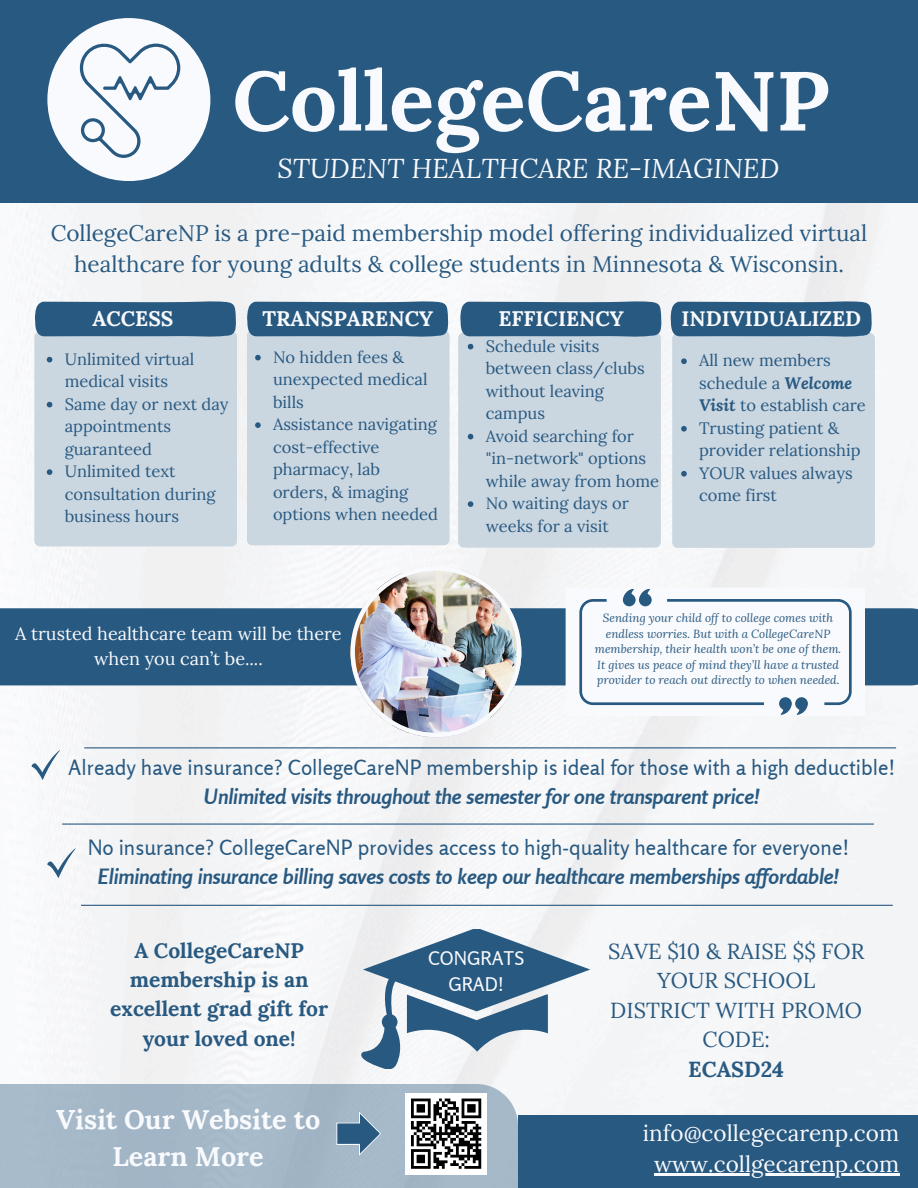
<style>
.page{position:relative;width:918px;height:1188px;background:#fff}
.page>*{position:absolute;margin:0;border:0;box-sizing:border-box;transform-origin:0 0}
.t1{font:700 83.55px "Lora";color:#f9fafd}
.t2{font:italic 27px "Lora";color:#f9fafd}
.t3{font:700 27px/37.2px "Lora";color:#f9fafd;text-align:center}
.t4{font:22.5px/31.5px "Lora";color:#285981;text-align:center}
.t5{font:22.5px "Lora";color:#f9fafd}
.t6{font:21.75px/29.5px "Lora";color:#285981;text-align:center}
.t7{font:21px/29.2px "Rosario";color:#285981;text-align:center}
.t8{font:italic 700 21px "Rosario";color:#285981}
.t9{font:700 21px/29.2px "Lora";color:#285981;text-align:center}
.t10{font:700 21px "Lora";color:#f9fafd}
.t11{font:18.9px/26.1px "Rosario";color:#f9fafd;text-align:center}
.t12{font:18px/24.8px "Lora";color:#f9fafd;text-align:center}
.t13{font:16.5px/22.5px "Lora";color:#285981}
.t14{font:italic 11.7px/15.6px "Lora";color:#285981;text-align:center}
.s1{font-weight:700;font-style:italic}
.s2{font-weight:700}
</style>
<div class="page">
<div style="left:0;top:202px;width:918px;height:914px;background:#f4f4f6"></div>
<div style="left:0;top:0;width:918px;height:202px;background:#285981"></div>
<div style="left:518px;top:1116px;width:400px;height:72px;background:#285981"></div>
<div style="left:0;top:1084px;width:518px;height:104px;background:#a5b9c9"></div>
<div style="left:0;top:608px;width:918px;height:77px;background:#285981"></div>
<svg style="left:336px;top:1112px;width:45px;height:44px"></svg>
<div style="left:405px;top:1093px;width:82px;height:81px;background:#fff"></div>
<svg style="left:411px;top:1099px;width:70px;height:70px"></svg>
<hr style="left:464px;top:1166px;width:17px;height:3px;background:#000">
<svg style="left:360px;top:929px;width:230px;height:140px"></svg>
<div style="left:47px;top:18px;width:163px;height:163px;background:#f9fafd;border-radius:50%"></div>
<svg style="left:79px;top:43px;width:101px;height:115px"></svg>
<div style="left:34px;top:331px;width:203px;height:215px;background:#cad6e0"></div>
<svg style="left:47px;top:357px;width:5px;height:5px"></svg>
<svg style="left:47px;top:402px;width:5px;height:5px"></svg>
<svg style="left:47px;top:469px;width:5px;height:6px"></svg>
<svg style="left:35px;top:301px;width:201px;height:37px;background:#376489"></svg>
<div style="left:458px;top:333px;width:203px;height:215px;background:#cad6e0"></div>
<svg style="left:468px;top:344px;width:5px;height:5px"></svg>
<svg style="left:468px;top:434px;width:5px;height:5px"></svg>
<svg style="left:468px;top:501px;width:5px;height:6px"></svg>
<svg style="left:460px;top:301px;width:202px;height:37px;background:#38658a"></svg>
<div style="left:247px;top:330px;width:203px;height:215px;background:#cad6e0"></div>
<svg style="left:255px;top:355px;width:6px;height:5px"></svg>
<svg style="left:255px;top:422px;width:6px;height:6px"></svg>
<svg style="left:247px;top:301px;width:202px;height:37px;background:#38658a"></svg>
<div style="left:672px;top:333px;width:203px;height:215px;background:#cad6e0"></div>
<svg style="left:671px;top:301px;width:201px;height:37px;background:#376489"></svg>
<svg style="left:681px;top:358px;width:6px;height:6px"></svg>
<svg style="left:681px;top:426px;width:6px;height:6px"></svg>
<svg style="left:681px;top:471px;width:6px;height:6px"></svg>
<svg style="left:31px;top:748px;width:31px;height:32px"></svg>
<svg style="left:46px;top:846px;width:32px;height:32px"></svg>
<img style="left:350px;top:566px;width:171px;height:171px">
<hr style="left:62px;top:824px;width:812px;height:1px;background:#285981">
<hr style="left:84px;top:747px;width:812px;height:1px;background:#285981">
<hr style="left:81px;top:905px;width:812px;height:1px;background:#285981">
<svg style="left:566px;top:588px;width:299px;height:128px"></svg>
<hr style="left:654px;top:1173px;width:245px;height:3px;background:#f9fafd">
<h1 class="t1" style="left:232px;top:46px;width:599px">CollegeCareNP</h1>
<p class="t2" style="left:277px;top:150px;width:504px">STUDENT HEALTHCARE RE-IMAGINED</p>
<p class="t4" style="left:51px;top:217px;width:818px">CollegeCareNP is a pre-paid membership model offering individualized virtual healthcare for young adults &amp; college students in Minnesota &amp; Wisconsin.</p>
<h5 class="t10" style="left:92px;top:305px;width:83px">ACCESS</h5>
<h3 class="t13" style="left:65px;top:347px;width:131px">Unlimited virtual medical visits</h3>
<p class="t13" style="left:65px;top:392px;width:165px">Same day or next day appointments guaranteed</p>
<p class="t13" style="left:65px;top:460px;width:152px">Unlimited text consultation during business hours</p>
<p class="t10" style="left:498px;top:305px;width:127px">EFFICIENCY</p>
<p class="t10" style="left:262px;top:305px;width:172px">TRANSPARENCY</p>
<p class="t10" style="left:681px;top:305px;width:181px">INDIVIDUALIZED</p>
<h5 class="t13" style="left:699px;top:349px;width:168px">All new members schedule a <span class="s1">Welcome<br>Visit</span> to establish care</h5>
<p class="t13" style="left:699px;top:417px;width:163px">Trusting patient &amp; provider relationship</p>
<p class="t13" style="left:699px;top:462px;width:155px">YOUR values always come first</p>
<p class="t13" style="left:486px;top:334px;width:161px">Schedule visits between class/clubs without leaving campus</p>
<p class="t13" style="left:486px;top:424px;width:175px">Avoid searching for "in-network" options while away from home</p>
<p class="t13" style="left:486px;top:492px;width:145px">No waiting days or weeks for a visit</p>
<h5 class="t13" style="left:273px;top:345px;width:156px">No hidden fees &amp; unexpected medical bills</h5>
<p class="t13" style="left:273px;top:413px;width:167px">Assistance navigating cost-effective pharmacy, lab orders, &amp; imaging options when needed</p>
<p class="t12" style="left:15px;top:621px;width:328px">A trusted healthcare team will be there when you can’t be....</p>
<p class="t14" style="left:595px;top:610px;width:248px">Sending your child off to college comes with endless worries. But with a CollegeCareNP membership, their health won’t be one of them.<br>It gives us peace of mind they’ll have a trusted provider to reach out directly to when needed.</p>
<h5 class="t7" style="left:68px;top:753px;width:829px">Already have insurance? CollegeCareNP membership is ideal for those with a high deductible!<br><span class="s1">Unlimited visits throughout the semester for one transparent price!</span></h5>
<p class="t7" style="left:88px;top:833px;width:763px">No insurance? CollegeCareNP provides access to high-quality healthcare for everyone!</p>
<p class="t8" style="left:98px;top:864px;width:742px">Eliminating insurance billing saves costs to keep our healthcare memberships af ordable!</p>
<p class="t9" style="left:110px;top:935px;width:219px">A CollegeCareNP membership is an excellent grad gift for your loved one!</p>
<p class="t6" style="left:608px;top:936px;width:258px">SAVE $10 &amp; RAISE $$ FOR<br>YOUR SCHOOL<br>DISTRICT WITH PROMO<br>CODE:<br><span class="s2">ECASD24</span></p>
<p class="t11" style="left:428px;top:945px;width:98px">CONGRATS<br>GRAD!</p>
<p class="t3" style="left:56px;top:1100px;width:266px">Visit Our Website to<br>Learn More</p>
<p class="t5" style="left:643px;top:1118px;width:258px">info@collegecarenp.com</p>
<p class="t5" style="left:654px;top:1150px;width:247px">www.collgecarenp.com</p>
</div>
